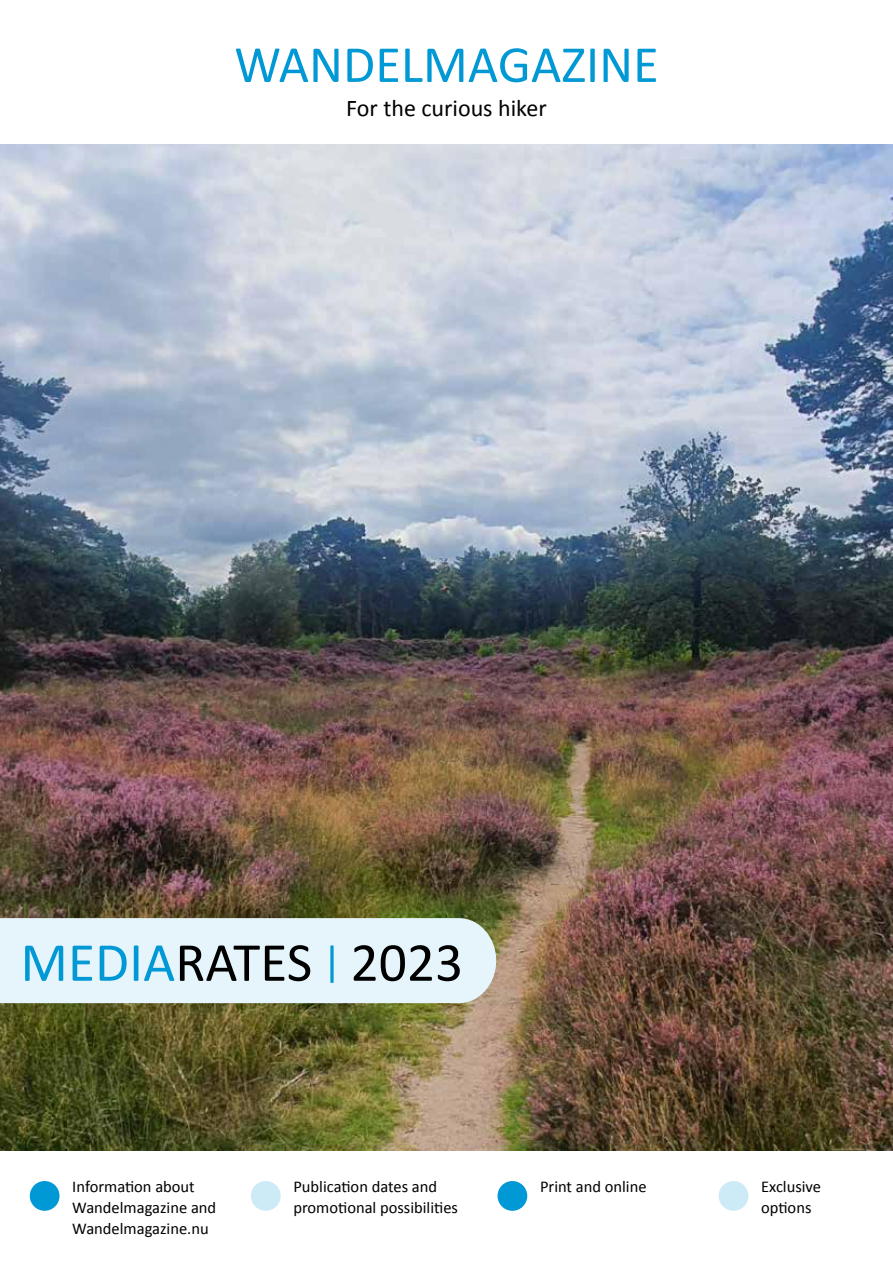
<style>
.page{position:relative;width:893px;height:1263px;background:#fff}
.page>*{position:absolute;margin:0;border:0;box-sizing:border-box;transform-origin:0 0}
.t1{font:55.5px "Calibri";color:#000}
.t2{font:52.5px "Calibri";color:#0099d6}
.t3{font:24px "Calibri";color:#000}
.t4{font:16.5px/21px "Calibri";color:#000}
.s1{color:#0099d6}
.s2{font-size:42px;color:#0099d6}
</style>
<div class="page">
<div style="left:30px;top:1181px;width:30px;height:30px;background:#0099d6;border-radius:50%"></div>
<div style="left:251px;top:1181px;width:30px;height:30px;background:#ccebf7;border-radius:50%"></div>
<div style="left:497px;top:1181px;width:30px;height:30px;background:#0099d6;border-radius:50%"></div>
<div style="left:719px;top:1181px;width:29px;height:30px;background:#ccebf7;border-radius:50%"></div>
<img style="left:0;top:144px;width:893px;height:1006px">
<div style="left:0;top:918px;width:496px;height:85px;background:#e6f5fb"></div>
<h2 class="t2" style="left:234px;top:31px;width:426px">WANDELMAGAZINE</h2>
<h3 class="t3" style="left:346px;top:93px;width:202px">For the curious hiker</h3>
<h1 class="t1" style="left:20px;top:927px;width:444px"><span class="s1">MEDIA</span>RATES <span class="s2">|</span> 2023</h1>
<p class="t4" style="left:72px;top:1176px;width:145px">Information about<br>Wandelmagazine and<br>Wandelmagazine.nu</p>
<p class="t4" style="left:293px;top:1176px;width:145px">Publication dates and</p>
<p class="t4" style="left:540px;top:1176px;width:108px">Print and online</p>
<p class="t4" style="left:293px;top:1197px;width:166px">promotional possibilities</p>
<p class="t4" style="left:761px;top:1176px;width:62px">Exclusive options</p>
</div>
